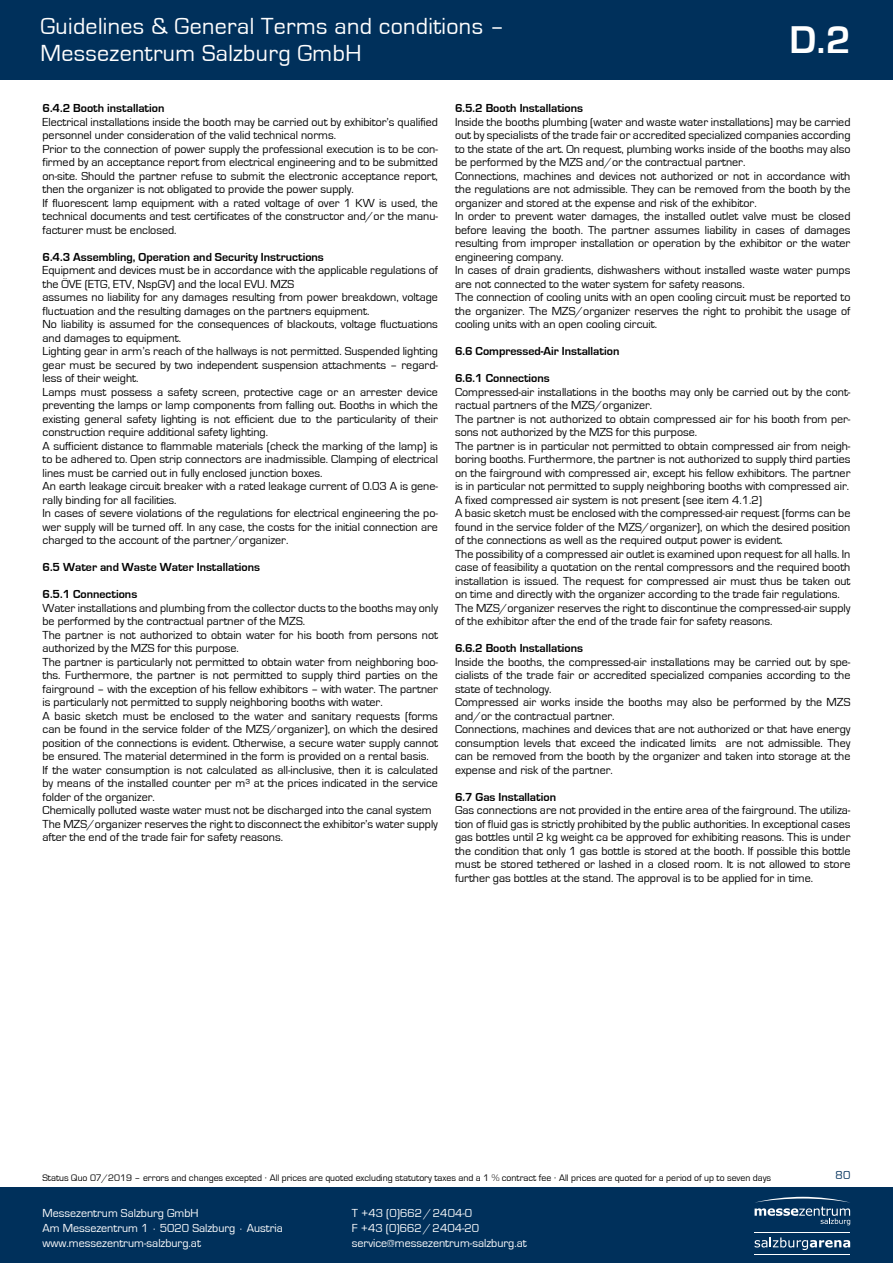
<style>
.page{position:relative;width:893px;height:1263px;background:#fff}
.page>*{position:absolute;margin:0;border:0;box-sizing:border-box;transform-origin:0 0}
.t1{font:700 39.9px "Eurostile";color:#fff}
.t2{font:24px/27px "Eurostile";letter-spacing:.015em;color:#fff}
.t3{font:12px/13.5px "Eurostile";color:#000}
.t4{font:700 12px "Eurostile";color:#000}
.t5{font:12px/15px "Eurostile";color:#fff}
.t6{font:12px "Eurostile";color:#00305b}
.t7{font:9.75px "Eurostile";color:#000}
.s1{font-family:"Helvetica Neue";font-weight:100}
</style>
<div class="page">
<div style="left:0;top:0;width:893px;height:79px;background:#00305b"></div>
<div style="left:0;top:1187px;width:893px;height:76px;background:#00305b"></div>
<hr style="left:755px;top:1232px;width:95px;height:1px;background:#fff">
<hr style="left:755px;top:1254px;width:95px;height:1px;background:#fff">
<svg style="left:755px;top:1237px;width:95px;height:13px"></svg>
<svg style="left:754px;top:1197px;width:96px;height:28px"></svg>
<h2 class="t2" style="left:40px;top:13px;width:466px">Guidelines &amp; General Terms and conditions –<br>Messezentrum Salzburg GmbH</h2>
<h1 class="t1" style="left:789px;top:18px;width:63px">D.2</h1>
<p class="t4" style="left:43px;top:102px;width:123px">6.4.2 Booth installation</p>
<p class="t3" style="left:43px;top:115px;width:397px">Electrical installations inside the booth may be carried out by exhibitor’s qualified personnel under consideration of the valid technical norms.<br>Prior to the connection of power supply the professional execution is to be con&shy;firmed by an acceptance report from electrical engineering and to be submitted on-site. Should the partner refuse to submit the electronic acceptance report, then the organizer is not obligated to provide the power supply.<br>If fluorescent lamp equipment with a rated voltage of over 1 KW is used, the technical documents and test certificates of the constructor and/or the manu&shy;facturer must be enclosed.</p>
<p class="t4" style="left:43px;top:250px;width:283px">6.4.3 Assembling, Operation and Security Instructions</p>
<p class="t3" style="left:43px;top:264px;width:397px">Equipment and devices must be in accordance with the applicable regulations of the ÖVE (ETG, ETV, NspGV) and the local EVU. MZS<br>assumes no liability for any damages resulting from power breakdown, voltage fluctuation and the resulting damages on the partners equipment.<br>No liability is assumed for the consequences of blackouts, voltage fluctuations and damages to equipment.<br>Lighting gear in arm’s reach of the hallways is not permitted. Suspended lighting gear must be secured by two independent suspension attachments – regard&shy;less of their weight.<br>Lamps must possess a safety screen, protective cage or an arrester device preventing the lamps or lamp components from falling out. Booths in which the existing general safety lighting is not efficient due to the particularity of their construction require additional safety lighting.<br>A sufficient distance to flammable materials (check the marking of the lamp) is to be adhered to. Open strip connectors are inadmissible. Clamping of electrical lines must be carried out in fully enclosed junction boxes.<br>An earth leakage circuit breaker with a rated leakage current of 0.03 A is gene&shy;rally binding for all facilities.<br>In cases of severe violations of the regulations for electrical engineering the po&shy;wer supply will be turned off. In any case, the costs for the initial connection are charged to the account of the partner/organizer.</p>
<p class="t4" style="left:43px;top:561px;width:219px">6.5 Water and Waste Water Installations</p>
<p class="t4" style="left:43px;top:588px;width:96px">6.5.1 Connections</p>
<p class="t3" style="left:43px;top:601px;width:397px">Water installations and plumbing from the collector ducts to the booths may only be performed by the contractual partner of the MZS.<br>The partner is not authorized to obtain water for his booth from persons not authorized by the MZS for this purpose.<br>The partner is particularly not permitted to obtain water from neighboring boo&shy;ths. Furthermore, the partner is not permitted to supply third parties on the fairground – with the exception of his fellow exhibitors – with water. The partner is particularly not permitted to supply neighboring booths with water.<br>A basic sketch must be enclosed to the water and sanitary requests (forms can be found in the service folder of the MZS/organizer), on which the desired position of the connections is evident. Otherwise, a secure water supply cannot be ensured. The material determined in the form is provided on a rental basis.<br>If the water consumption is not calculated as all-inclusive, then it is calculated by means of the installed counter per m³ at the prices indicated in the service folder of the organizer.<br>Chemically polluted waste water must not be discharged into the canal system The MZS/organizer reserves the right to disconnect the exhibitor’s water supply after the end of the trade fair for safety reasons.</p>
<p class="t4" style="left:455px;top:102px;width:130px">6.5.2 Booth Installations</p>
<p class="t3" style="left:455px;top:115px;width:397px">Inside the booths plumbing (water and waste water installations) may be carried out by specialists of the trade fair or accredited specialized companies according to the state of the art. On request, plumbing works inside of the booths may also be performed by the MZS and/or the contractual partner.<br>Connections, machines and devices not authorized or not in accordance with the regulations are not admissible. They can be removed from the booth by the organizer and stored at the expense and risk of the exhibitor.<br>In order to prevent water damages, the installed outlet valve must be closed before leaving the booth. The partner assumes liability in cases of damages resulting from improper installation or operation by the exhibitor or the water engineering company.<br>In cases of drain gradients, dishwashers without installed waste water pumps are not connected to the water system for safety reasons.<br>The connection of cooling units with an open cooling circuit must be reported to the organizer. The MZS/organizer reserves the right to prohibit the usage of cooling units with an open cooling circuit.</p>
<p class="t4" style="left:455px;top:345px;width:166px">6.6 Compressed-Air Installation</p>
<p class="t4" style="left:455px;top:372px;width:96px">6.6.1 Connections</p>
<p class="t3" style="left:455px;top:385px;width:397px">Compressed-air installations in the booths may only be carried out by the cont&shy;ractual partners of the MZS/organizer.<br>The partner is not authorized to obtain compressed air for his booth from per&shy;sons not authorized by the MZS for this purpose.<br>The partner is in particular not permitted to obtain compressed air from neigh&shy;boring booths. Furthermore, the partner is not authorized to supply third parties on the fairground with compressed air, except his fellow exhibitors. The partner is in particular not permitted to supply neighboring booths with compressed air.<br>A fixed compressed air system is not present (see item 4.1.2)<br>A basic sketch must be enclosed with the compressed-air request (forms can be found in the service folder of the MZS/organizer), on which the desired position of the connections as well as the required output power is evident.<br>The possibility of a compressed air outlet is examined upon request for all halls. In case of feasibility a quotation on the rental compressors and the required booth installation is issued. The request for compressed air must thus be taken out on time and directly with the organizer according to the trade fair regulations.<br>The MZS/organizer reserves the right to discontinue the compressed-air supply of the exhibitor after the end of the trade fair for safety reasons.</p>
<p class="t4" style="left:455px;top:642px;width:130px">6.6.2 Booth Installations</p>
<p class="t3" style="left:455px;top:655px;width:397px">Inside the booths, the compressed-air installations may be carried out by spe&shy;cialists of the trade fair or accredited specialized companies according to the state of technology.<br>Compressed air works inside the booths may also be performed by the MZS and/or the contractual partner.<br>Connections, machines and devices that are not authorized or that have energy consumption levels that exceed the indicated limits are not admissible. They can be removed from the booth by the organizer and taken into storage at the expense and risk of the partner.</p>
<p class="t4" style="left:455px;top:790px;width:103px">6.7 Gas Installation</p>
<p class="t3" style="left:455px;top:804px;width:397px;text-align:justify">Gas connections are not provided in the entire area of the fairground. The utiliza&shy;tion of fluid gas is strictly prohibited by the public authorities. In exceptional cases gas bottles until 2 kg weight ca be approved for exhibiting reasons. This is under the condition that only 1 gas bottle is stored at the booth. If possible this bottle must be stored tethered or lashed in a closed room. It is not allowed to store further gas bottles at the stand. The approval is to be applied for in time.</p>
<p class="t7" style="left:43px;top:1172px;width:730px">Status Quo 07/2019 – errors and changes excepted <span class="s1">·</span> All prices are quoted excluding statutory taxes and a 1 % contract fee <span class="s1">·</span> All prices are quoted for a period of up to seven days</p>
<p class="t6" style="left:835px;top:1168px;width:16px">80</p>
<p class="t5" style="left:42px;top:1206px;width:242px">Messezentrum Salzburg GmbH<br>Am Messezentrum 1 ∙ 5020 Salzburg ∙ Austria www.messezentrum-salzburg.at</p>
<p class="t5" style="left:352px;top:1206px;width:176px">T +43 (0)662/2404-0<br>F +43 (0)662/2404-20 service@messezentrum-salzburg.at</p>
</div>
